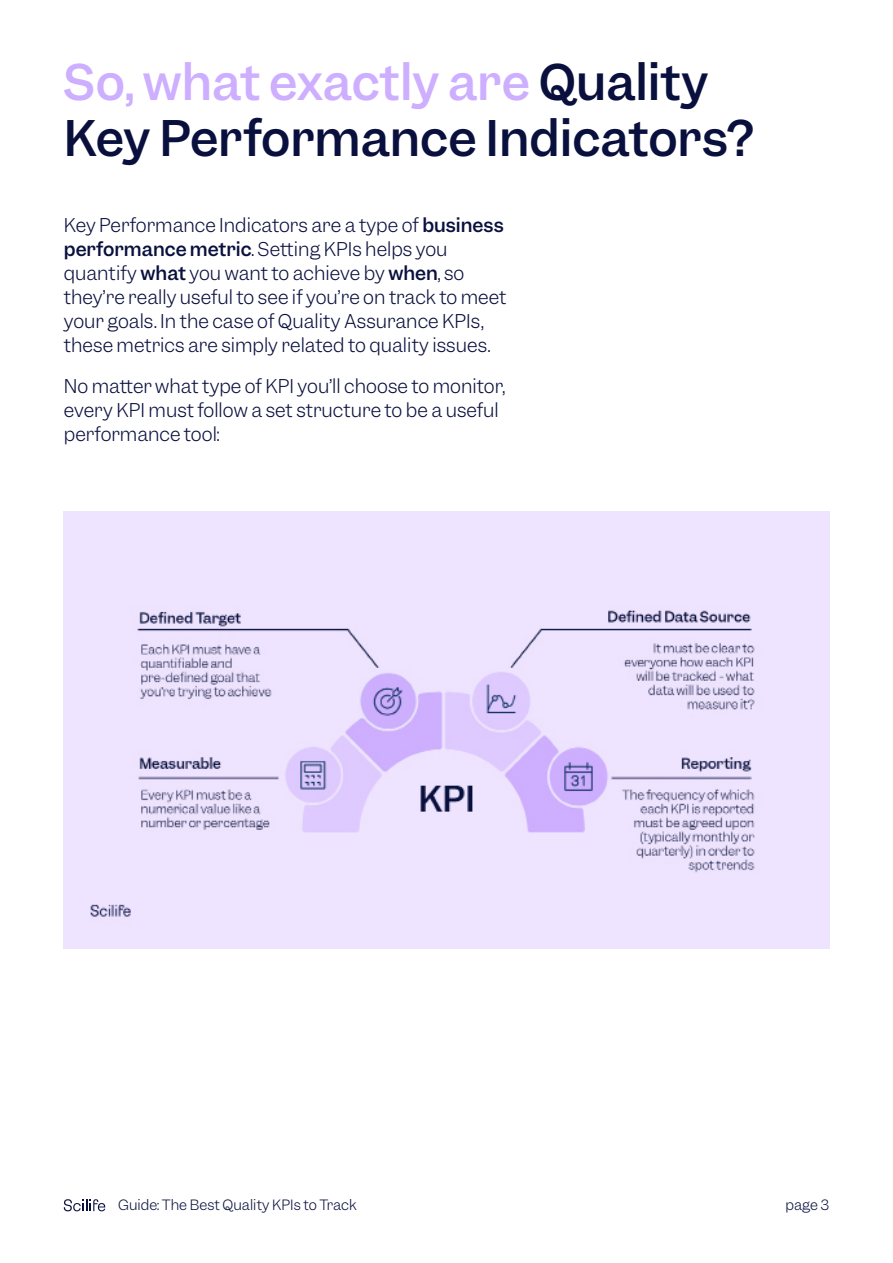
<style>
.page{position:relative;width:893px;height:1263px;background:#fff}
.page>*{position:absolute;margin:0;border:0;box-sizing:border-box;transform-origin:0 0}
.t1{font:500 46.5px/55.8px "Garnett";color:#09103d}
.t2{font:300 18px/24px "Garnett";color:#09103d}
.t3{font:300 13.5px "Garnett";color:#09103d}
.s1{color:#cdaeff}
.s2{font-weight:500}
</style>
<div class="page">
<svg style="left:64px;top:1199px;width:41px;height:12px"></svg>
<img style="left:64px;top:512px;width:765px;height:436px">
<div style="left:77px;top:525px;width:265px;height:53px;background:#eee4ff"></div>
<h1 class="t1" style="left:64px;top:55px;width:691px"><span class="s1">So, what exactly are</span> Quality<br>Key Performance Indicators?</h1>
<p class="t2" style="left:64px;top:213px;width:444px">Key Performance Indicators are a type of <span class="s2">business performance metric</span>. Setting KPIs helps you quantify <span class="s2">what</span> you want to achieve by <span class="s2">when</span>, so they’re really useful to see if you’re on track to meet your goals. In the case of Quality Assurance KPIs, these metrics are simply related to quality issues.</p>
<p class="t2" style="left:64px;top:374px;width:443px">No matter what type of KPI you’ll choose to monitor, every KPI must follow a set structure to be a useful performance tool:</p>
<p class="t3" style="left:118px;top:1196px;width:240px">Guide: The Best Quality KPIs to Track</p>
<p class="t3" style="left:785px;top:1196px;width:45px">page 3</p>
</div>
